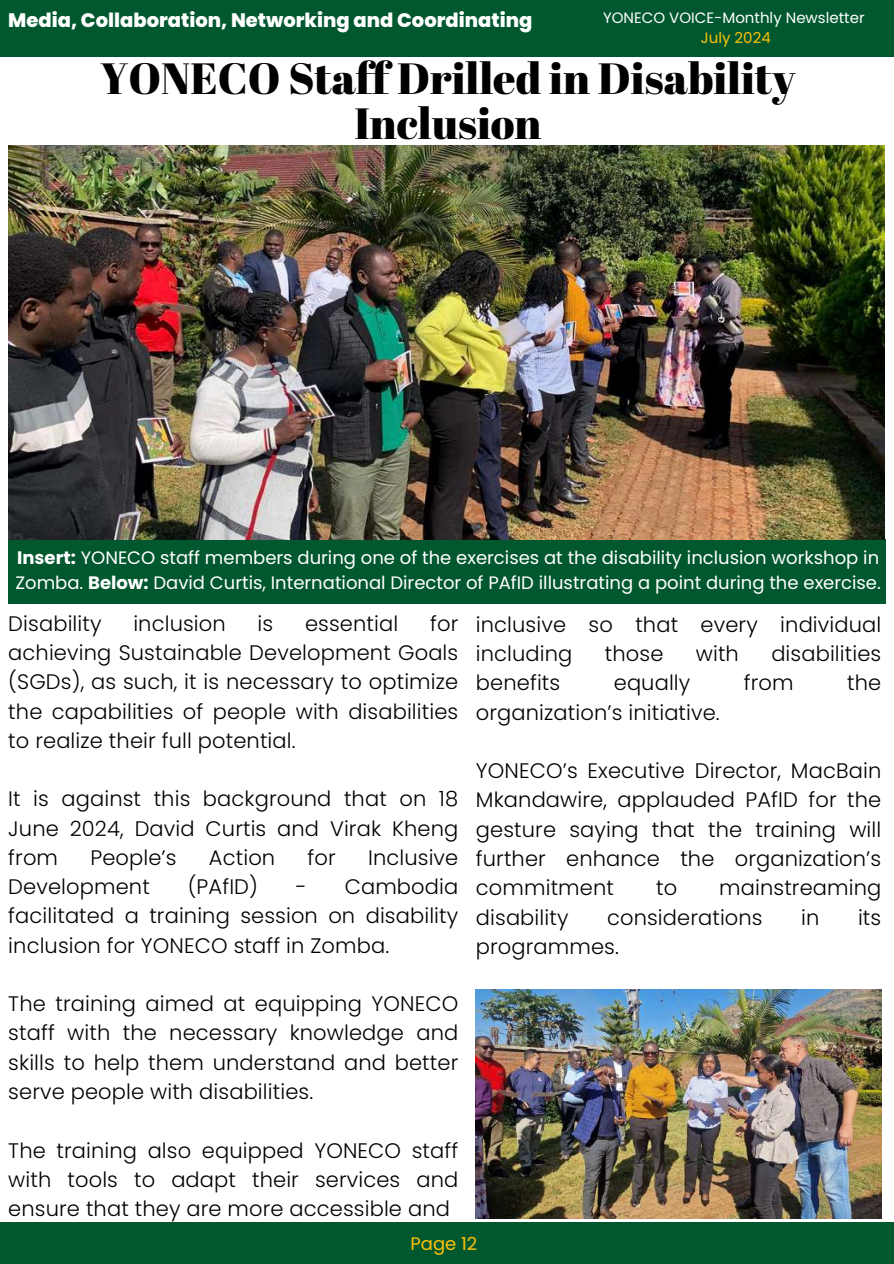
<style>
.page{position:relative;width:894px;height:1264px;background:#fff}
.page>*{position:absolute;margin:0;border:0;box-sizing:border-box;transform-origin:0 0}
.t1{font:43.65px/45px "Abril Fatface";color:#000;text-align:center}
.t2{font:300 21px/29.2px "Poppins";letter-spacing:.005em;color:#000001;text-align:justify}
.t3{font:800 19.5px "Poppins";color:#fff}
.t4{font:18px/24.8px "Poppins";color:#fff}
.t5{font:18px "Poppins";color:#ffc107}
.t6{font:15px "Poppins";color:#fff}
.t7{font:15px "Poppins";color:#ffc107}
.s1{font-weight:700}
</style>
<div class="page">
<div style="left:0;top:0;width:893px;height:56px;background:#01582e"></div>
<div style="left:0;top:1222px;width:893px;height:41px;background:#01582e"></div>
<div style="left:8px;top:540px;width:877px;height:64px;background:#01582e"></div>
<img style="left:8px;top:146px;width:876px;height:394px">
<img style="left:476px;top:989px;width:405px;height:229px">
<p class="t3" style="left:8px;top:6px;width:525px">Media, Collaboration, Networking and Coordinating</p>
<p class="t6" style="left:603px;top:7px;width:263px">YONECO VOICE-Monthly Newsletter</p>
<p class="t7" style="left:700px;top:27px;width:71px">July 2024</p>
<h1 class="t1" style="left:100px;top:54px;width:696px">YONECO Staff Drilled in Disability<br>Inclusion</h1>
<p class="t4" style="left:15px;top:545px;width:866px"><span class="s1">Insert:</span> YONECO staff members during one of the exercises at the disability inclusion workshop in<br>Zomba. <span class="s1">Below:</span> David Curtis, International Director of PAfID illustrating a point during the exercise.</p>
<p class="t2" style="left:8px;top:608px;width:451px;text-indent:421px">for achieving Sustainable Development Goals (SGDs), as such, it is necessary to optimize the capabilities of people with disabilities to realize their full potential.</p>
<p class="t2" style="left:8px;top:784px;width:451px">It is against this background that on 18<br>June 2024, David Curtis and Virak Kheng from</p>
<p class="t2" style="left:8px;top:608px;width:95px">Disability</p>
<p class="t2" style="left:133px;top:608px;width:94px">inclusion</p>
<p class="t2" style="left:257px;top:608px;width:17px">is</p>
<p class="t2" style="left:305px;top:608px;width:95px">essential</p>
<p class="t2" style="left:90px;top:842px;width:88px">People’s</p>
<p class="t2" style="left:209px;top:842px;width:68px">Action</p>
<p class="t2" style="left:307px;top:842px;width:30px">for</p>
<p class="t2" style="left:368px;top:842px;width:92px">Inclusive</p>
<p class="t2" style="left:8px;top:872px;width:143px">Development</p>
<p class="t2" style="left:188px;top:872px;width:72px">(PAfID)</p>
<p class="t2" style="left:8px;top:872px;width:451px;text-indent:287px">- Cambodia facilitated a training session on disability inclusion for YONECO staff in Zomba.</p>
<p class="t2" style="left:8px;top:989px;width:451px">The training aimed at equipping YONECO staff with the necessary knowledge and skills to help them understand and better serve people with disabilities.</p>
<p class="t2" style="left:8px;top:1135px;width:451px">The training also equipped YONECO staff with tools to adapt their services and ensure that they are more accessible and</p>
<p class="t2" style="left:476px;top:610px;width:407px">inclusive so that every individual including</p>
<p class="t2" style="left:604px;top:639px;width:60px">those</p>
<p class="t2" style="left:695px;top:639px;width:45px">with</p>
<p class="t2" style="left:771px;top:639px;width:111px">disabilities</p>
<p class="t2" style="left:476px;top:668px;width:86px">benefits</p>
<p class="t2" style="left:613px;top:668px;width:78px">equally</p>
<p class="t2" style="left:743px;top:668px;width:51px">from</p>
<p class="t2" style="left:847px;top:668px;width:36px">the</p>
<p class="t2" style="left:476px;top:697px;width:245px">organization’s initiative.</p>
<p class="t2" style="left:476px;top:756px;width:407px">YONECO’s Executive Director, MacBain Mkandawire, applauded PAfID for the gesture saying that the training will further enhance the organization’s commitment</p>
<p class="t2" style="left:656px;top:873px;width:23px">to</p>
<p class="t2" style="left:719px;top:873px;width:163px">mainstreaming</p>
<p class="t2" style="left:476px;top:902px;width:94px">disability</p>
<p class="t2" style="left:607px;top:902px;width:157px">considerations</p>
<p class="t2" style="left:801px;top:902px;width:20px">in</p>
<p class="t2" style="left:857px;top:902px;width:25px">its</p>
<p class="t2" style="left:476px;top:931px;width:144px">programmes.</p>
<p class="t5" style="left:410px;top:1231px;width:68px">Page 12</p>
</div>
